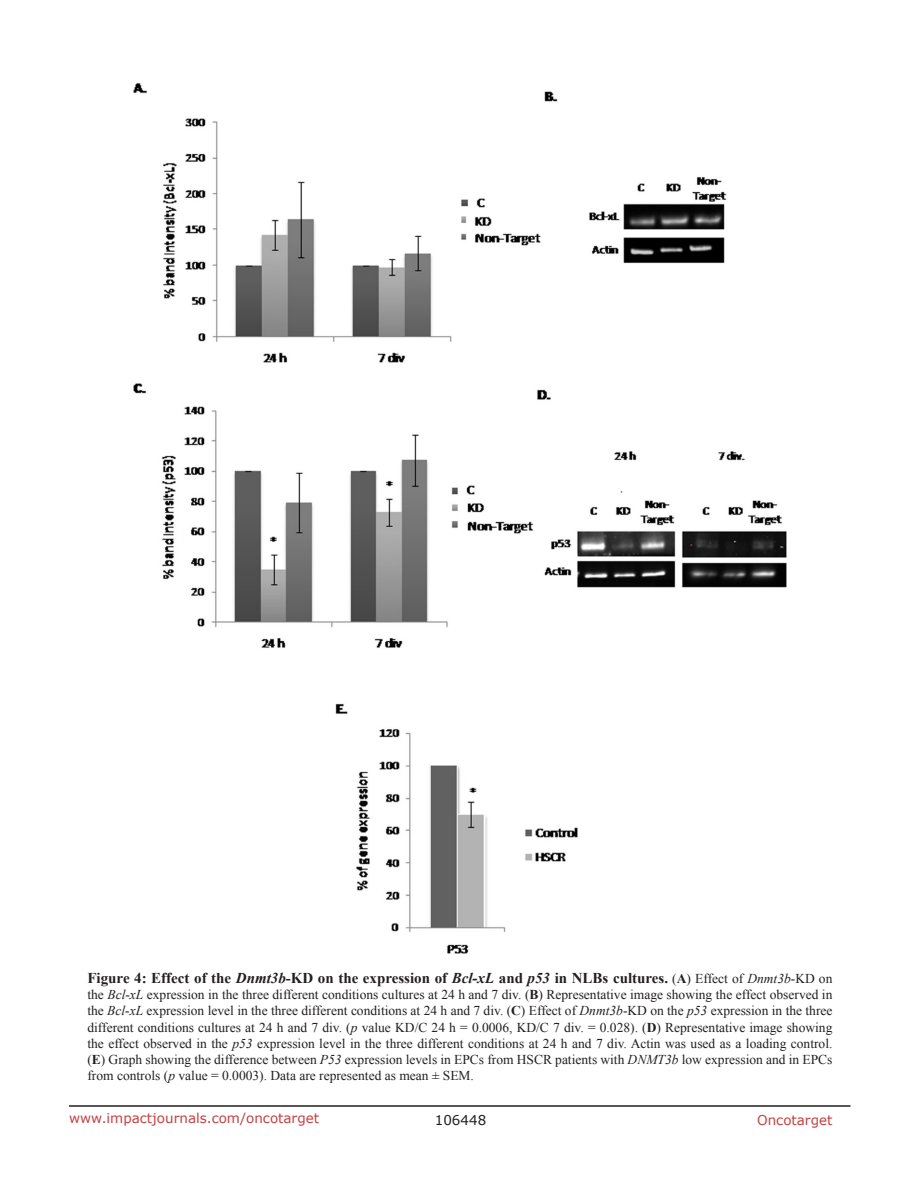
<style>
.page{position:relative;width:918px;height:1188px;background:#fff}
.page>*{position:absolute;margin:0;border:0;box-sizing:border-box;transform-origin:0 0}
.Figuretrx{font:700 15px "Times New Roman";color:#231f20}
.Figuretrx-2{font:13.5px/16.2px "Times New Roman";color:#231f20;text-align:justify}
.t1{font:13.5px "Verdana";color:#c24141}
.t2{font:13.5px "Verdana";color:#231f20}
.s1{font-style:italic}
.s2{font-weight:400;font-size:13.5px}
.s3{font-size:13.5px}
.s4{font-weight:400;font-style:italic;font-size:13.5px}
.s5{font-weight:700}
</style>
<div class="page">
<hr style="left:69px;top:1105px;width:781px;height:2px;background:#231f20">
<img style="left:133px;top:84px;width:653px;height:869px">
<p class="Figuretrx" style="left:87px;top:968px;width:747px">Figure 4: Effect of the <span class="s1">Dnmt3b</span>-KD on the expression of <span class="s1">Bcl-xL</span> and <span class="s1">p53</span> in NLBs cultures. <span class="s2">(</span><span class="s3">A</span><span class="s2">) Effect of</span> <span class="s4">Dnmt3b</span><span class="s2">-KD on</span></p>
<p class="Figuretrx-2" style="left:87px;top:986px;width:747px">the <span class="s1">Bcl-xL</span> expression in the three different conditions cultures at 24 h and 7 div. (<span class="s5">B</span>) Representative image showing the effect observed in the <span class="s1">Bcl-xL</span> expression level in the three different conditions at 24 h and 7 div. (<span class="s5">C</span>) Effect of <span class="s1">Dnmt3b</span>-KD on the <span class="s1">p53</span> expression in the three different conditions cultures at 24 h and 7 div. (<span class="s1">p</span> value KD/C 24 h = 0.0006, KD/C 7 div. = 0.028). (<span class="s5">D</span>) Representative image showing the effect observed in the <span class="s1">p53</span> expression level in the three different conditions at 24 h and 7 div. Actin was used as a loading control. (<span class="s5">E</span>) Graph showing the difference between <span class="s1">P53</span> expression levels in EPCs from HSCR patients with <span class="s1">DNMT3b</span> low expression and in EPCs from controls (<span class="s1">p</span> value = 0.0003). Data are represented as mean ± SEM.</p>
<p class="t1" style="left:69px;top:1109px;width:252px">www.impactjournals.com/oncotarget</p>
<p class="t2" style="left:435px;top:1111px;width:53px">106448</p>
<p class="t1" style="left:757px;top:1111px;width:77px">Oncotarget</p>
</div>
